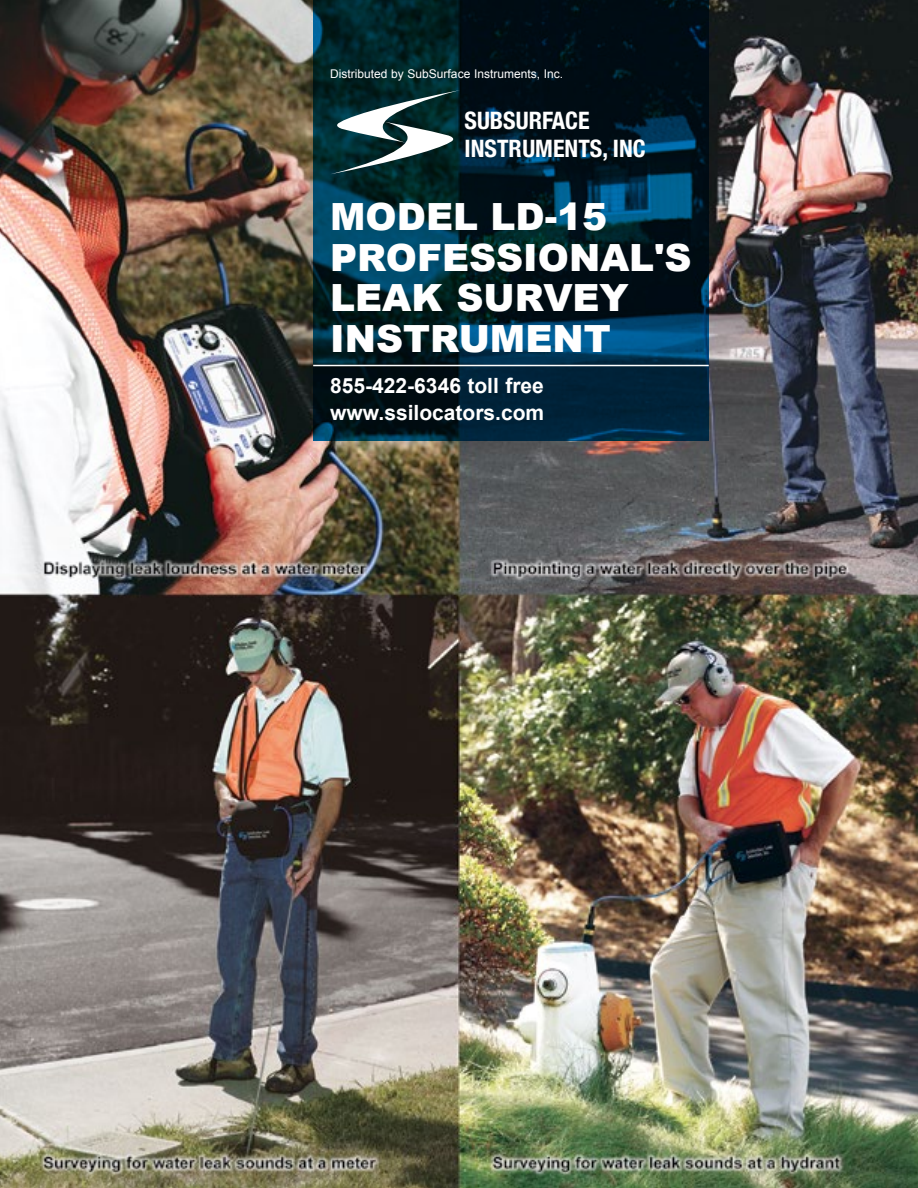
<style>
.page{position:relative;width:918px;height:1188px;background:#fff}
.page>*{position:absolute;margin:0;border:0;box-sizing:border-box;transform-origin:0 0}
.t1{font:900 37.5px/40.5px "Arial";color:#fff}
.t2{font:700 condensed 24px/28.8px "Helvetica Neue";color:#fff}
.t3{font:700 21px/27px "Arial";color:#fff}
.t4{font:12px "Arial";color:#fff}
</style>
<div class="page">
<img style="left:0;top:0;width:918px;height:1188px">
<svg style="left:313px;top:0;width:396px;height:441px;background:#002130"></svg>
<svg style="left:330px;top:90px;width:130px;height:84px"></svg>
<hr style="left:313px;top:365px;width:396px;height:1px;background:#fff">
<p class="t4" style="left:330px;top:66px;width:234px">Distributed by SubSurface Instruments, Inc.</p>
<p class="t2" style="left:465px;top:105px;width:183px">SUBSURFACE<br>INSTRUMENTS, INC</p>
<p class="t1" style="left:330px;top:197px;width:363px">MODEL LD-15<br>PROFESSIONAL'S<br>LEAK SURVEY<br>INSTRUMENT</p>
<p class="t3" style="left:330px;top:373px;width:215px">855-422-6346 toll free www.ssilocators.com</p>
</div>
